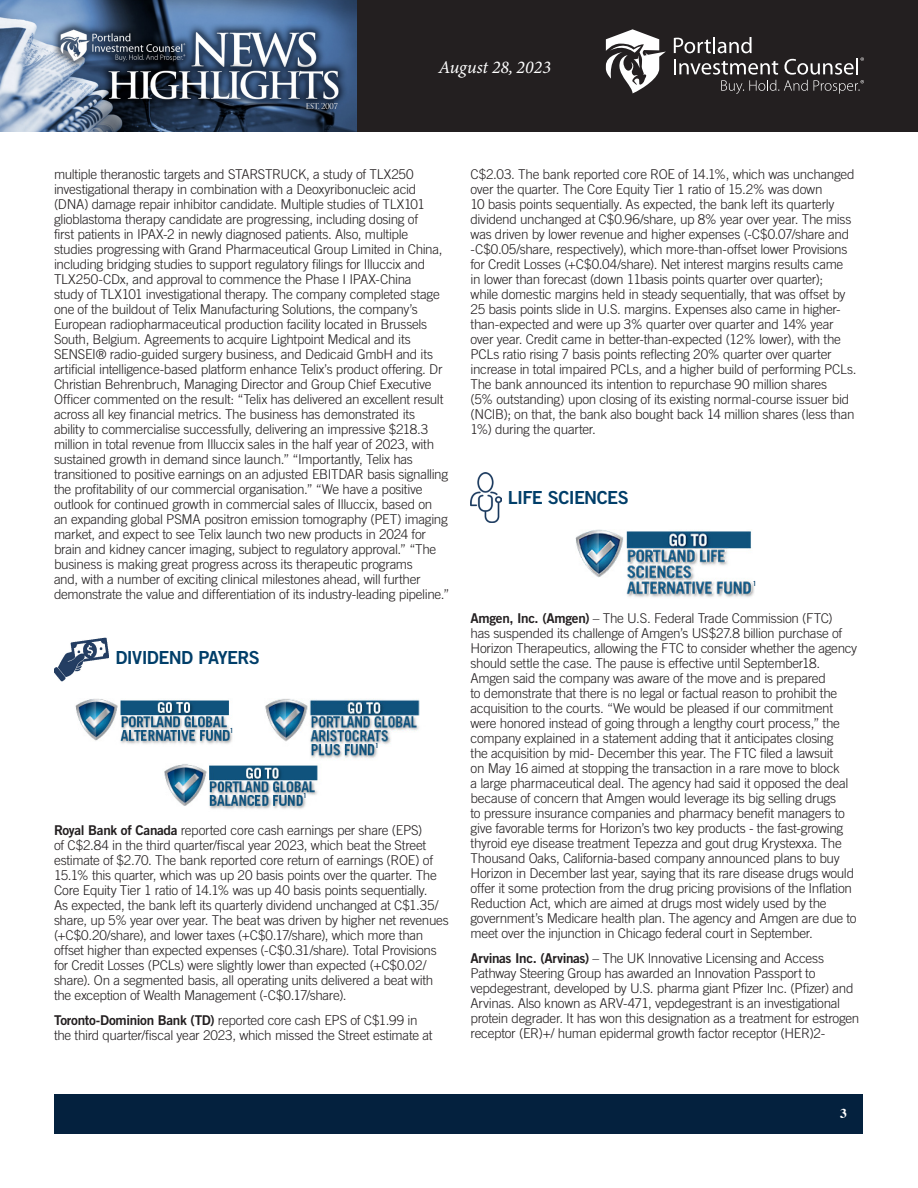
<style>
.page{position:relative;width:918px;height:1188px;background:#fff}
.page>*{position:absolute;margin:0;border:0;box-sizing:border-box;transform-origin:0 0}
.Article_-_Body{font:18px "Trade Gothic Bold Two";letter-spacing:-.035em;color:#003e69}
.t1{font:italic 18px "Minion Variable Concept";color:#fff}
.Article_-_Body-2{font:300 13.5px/15px "Trade Gothic";letter-spacing:-.025em;color:#231f20}
.t2{font:700 13.5px "Times";color:#fff}
.t3{font:7.05px "Trade Gothic Bold Cond Twenty";color:#003e69}
.s1{font-family:"Trade Gothic Bold Two";font-weight:400}
</style>
<div class="page">
<div style="left:356px;top:0;width:562px;height:132px;background:#231f20"></div>
<img style="left:0;top:0;width:356px;height:132px">
<svg style="left:674px;top:37px;width:190px;height:57px"></svg>
<svg style="left:606px;top:29px;width:60px;height:64px"></svg>
<div style="left:55px;top:1094px;width:808px;height:39px;background:#04213e"></div>
<img style="left:54px;top:637px;width:55px;height:45px">
<img style="left:75px;top:699px;width:158px;height:45px">
<img style="left:265px;top:699px;width:155px;height:60px">
<img style="left:164px;top:764px;width:154px;height:45px">
<img style="left:471px;top:472px;width:30px;height:51px">
<img style="left:575px;top:530px;width:179px;height:67px">
<h1 class="t1" style="left:439px;top:55px;width:113px">August 28, 2023</h1>
<p class="Article_-_Body-2" style="left:54px;top:167px;width:397px">multiple theranostic targets and STARSTRUCK, a study of TLX250 investigational therapy in combination with a Deoxyribonucleic acid (DNA) damage repair inhibitor candidate. Multiple studies of TLX101 glioblastoma therapy candidate are progressing, including dosing of<br>first patients in IPAX-2 in newly diagnosed patients. Also, multiple studies progressing with Grand Pharmaceutical Group Limited in China, including bridging studies to support regulatory filings for Illuccix and TLX250-CDx, and approval to commence the Phase I IPAX-China<br>study of TLX101 investigational therapy. The company completed stage one of the buildout of Telix Manufacturing Solutions, the company’s European radiopharmaceutical production facility located in Brussels South, Belgium. Agreements to acquire Lightpoint Medical and its SENSEI® radio-guided surgery business, and Dedicaid GmbH and its artificial intelligence-based platform enhance Telix’s product offering. Dr Christian Behrenbruch, Managing Director and Group Chief Executive Officer commented on the result: “Telix has delivered an excellent result across all key financial metrics. The business has demonstrated its ability to commercialise successfully, delivering an impressive $218.3 million in total revenue from Illuccix sales in the half year of 2023, with sustained growth in demand since launch.” “Importantly, Telix has transitioned to positive earnings on an adjusted EBITDAR basis signalling the profitability of our commercial organisation.” “We have a positive outlook for continued growth in commercial sales of Illuccix, based on<br>an expanding global PSMA positron emission tomography (PET) imaging market, and expect to see Telix launch two new products in 2024 for brain and kidney cancer imaging, subject to regulatory approval.” “The business is making great progress across its therapeutic programs<br>and, with a number of exciting clinical milestones ahead, will further demonstrate the value and differentiation of its industry-leading pipeline.”</p>
<p class="Article_-_Body" style="left:115px;top:646px;width:146px">DIVIDEND PAYERS</p>
<p class="t3" style="left:230px;top:727px;width:5px">1</p>
<p class="t3" style="left:376px;top:741px;width:5px">1</p>
<p class="t3" style="left:303px;top:791px;width:5px">1</p>
<p class="Article_-_Body-2" style="left:54px;top:822px;width:396px"><span class="s1">Royal Bank of Canada</span> reported core cash earnings per share (EPS)<br>of C$2.84 in the third quarter/fiscal year 2023, which beat the Street estimate of $2.70. The bank reported core return of earnings (ROE) of 15.1% this quarter, which was up 20 basis points over the quarter. The Core Equity Tier 1 ratio of 14.1% was up 40 basis points sequentially.<br>As expected, the bank left its quarterly dividend unchanged at C$1.35/ share, up 5% year over year. The beat was driven by higher net revenues (+C$0.20/share), and lower taxes (+C$0.17/share), which more than offset higher than expected expenses (-C$0.31/share). Total Provisions for Credit Losses (PCLs) were slightly lower than expected (+C$0.02/ share). On a segmented basis, all operating units delivered a beat with the exception of Wealth Management (-C$0.17/share).</p>
<p class="Article_-_Body-2" style="left:54px;top:1012px;width:380px"><span class="s1">Toronto-Dominion Bank (TD)</span> reported core cash EPS of C$1.99 in the third quarter/fiscal year 2023, which missed the Street estimate at</p>
<p class="Article_-_Body-2" style="left:471px;top:167px;width:387px">C$2.03. The bank reported core ROE of 14.1%, which was unchanged over the quarter. The Core Equity Tier 1 ratio of 15.2% was down<br>10 basis points sequentially. As expected, the bank left its quarterly dividend unchanged at C$0.96/share, up 8% year over year. The miss was driven by lower revenue and higher expenses (-C$0.07/share and -C$0.05/share, respectively), which more-than-offset lower Provisions for Credit Losses (+C$0.04/share). Net interest margins results came in lower than forecast (down 11basis points quarter over quarter);<br>while domestic margins held in steady sequentially, that was offset by 25 basis points slide in U.S. margins. Expenses also came in higher&shy;than-expected and were up 3% quarter over quarter and 14% year over year. Credit came in better-than-expected (12% lower), with the PCLs ratio rising 7 basis points reflecting 20% quarter over quarter increase in total impaired PCLs, and a higher build of performing PCLs.<br>The bank announced its intention to repurchase 90 million shares<br>(5% outstanding) upon closing of its existing normal-course issuer bid (NCIB); on that, the bank also bought back 14 million shares (less than 1%) during the quarter.</p>
<p class="Article_-_Body" style="left:508px;top:487px;width:122px">LIFE SCIENCES</p>
<p class="t3" style="left:753px;top:579px;width:5px">1</p>
<p class="Article_-_Body-2" style="left:471px;top:611px;width:388px"><span class="s1">Amgen, Inc. (Amgen)</span> – The U.S. Federal Trade Commission (FTC)<br>has suspended its challenge of Amgen’s US$27.8 billion purchase of Horizon Therapeutics, allowing the FTC to consider whether the agency should settle the case. The pause is effective until September18.<br>Amgen said the company was aware of the move and is prepared<br>to demonstrate that there is no legal or factual reason to prohibit the acquisition to the courts. “We would be pleased if our commitment were honored instead of going through a lengthy court process,” the company explained in a statement adding that it anticipates closing<br>the acquisition by mid- December this year. The FTC filed a lawsuit<br>on May 16 aimed at stopping the transaction in a rare move to block<br>a large pharmaceutical deal. The agency had said it opposed the deal because of concern that Amgen would leverage its big selling drugs<br>to pressure insurance companies and pharmacy benefit managers to give favorable terms for Horizon’s two key products - the fast-growing thyroid eye disease treatment Tepezza and gout drug Krystexxa. The Thousand Oaks, California-based company announced plans to buy Horizon in December last year, saying that its rare disease drugs would offer it some protection from the drug pricing provisions of the Inflation Reduction Act, which are aimed at drugs most widely used by the government’s Medicare health plan. The agency and Amgen are due to meet over the injunction in Chicago federal court in September.</p>
<p class="Article_-_Body-2" style="left:471px;top:951px;width:390px"><span class="s1">Arvinas Inc. (Arvinas)</span> – The UK Innovative Licensing and Access Pathway Steering Group has awarded an Innovation Passport to vepdegestrant, developed by U.S. pharma giant Pfizer Inc. (Pfizer) and Arvinas. Also known as ARV-471, vepdegestrant is an investigational protein degrader. It has won this designation as a treatment for estrogen receptor (ER)+/ human epidermal growth factor receptor (HER)2-</p>
<p class="t2" style="left:840px;top:1100px;width:8px">3</p>
</div>
